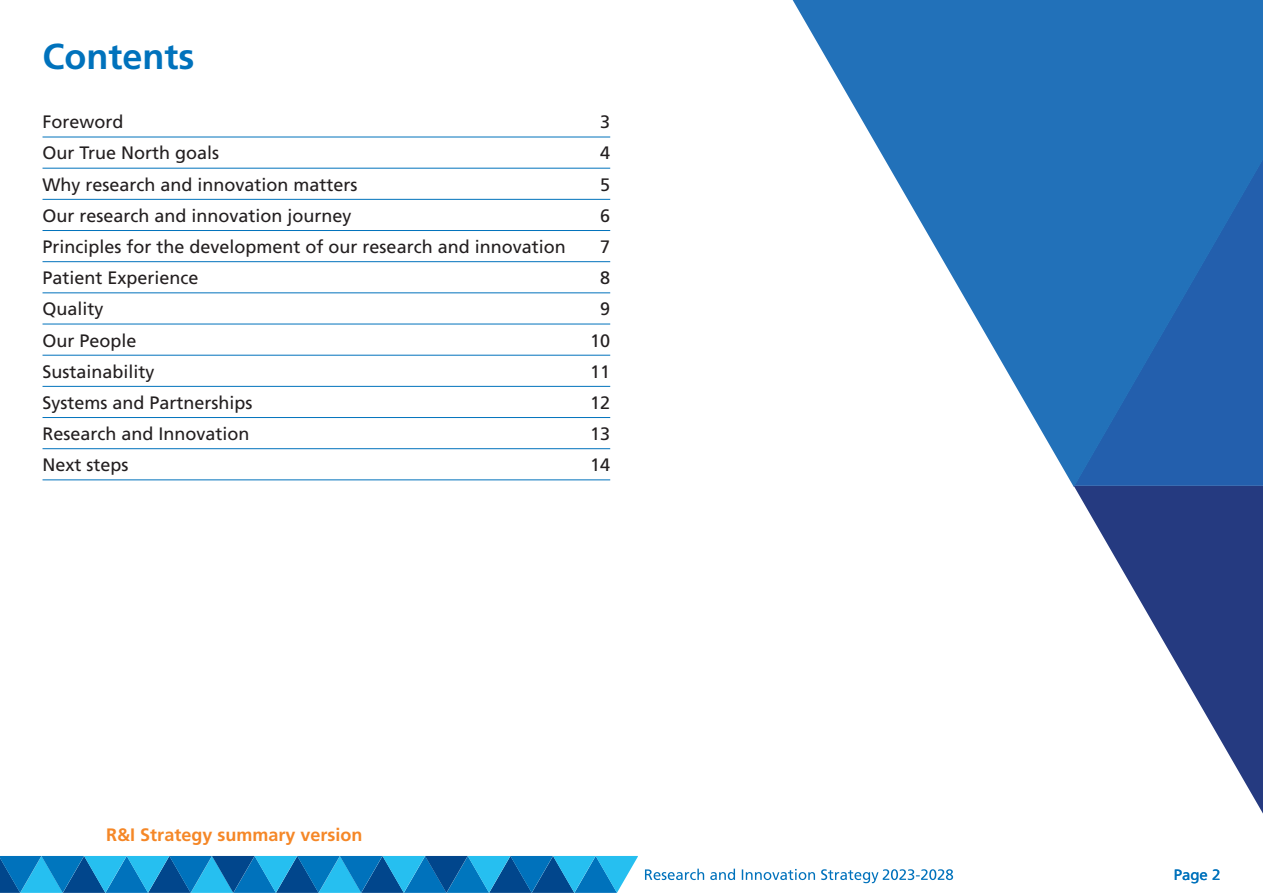
<style>
.page{position:relative;width:1263px;height:893px;background:#fff}
.page>*{position:absolute;margin:0;border:0;box-sizing:border-box;transform-origin:0 0}
._2__Page_Title{font:700 36px "Frutiger LT Std";color:#0072bc}
.t1{font:18px "Frutiger LT Std";color:#231f20}
.t2{font:700 18px "Frutiger";color:#f58727}
.t3{font:15px "Frutiger";color:#0072bc}
</style>
<div class="page">
<svg style="left:0;top:856px;width:638px;height:37px;background:#1383c1"></svg>
<svg style="left:645px;top:869px;width:308px;height:14px"></svg>
<svg style="left:793px;top:0;width:470px;height:487px;fill:#2271b9"></svg>
<svg style="left:1074px;top:486px;width:189px;height:328px"></svg>
<hr style="left:43px;top:137px;width:567px;height:1px;background:#0072bc">
<hr style="left:43px;top:168px;width:567px;height:1px;background:#0072bc">
<hr style="left:43px;top:199px;width:567px;height:1px;background:#0072bc">
<hr style="left:43px;top:230px;width:567px;height:1px;background:#0072bc">
<hr style="left:43px;top:261px;width:567px;height:1px;background:#0072bc">
<hr style="left:43px;top:293px;width:567px;height:1px;background:#0072bc">
<hr style="left:43px;top:324px;width:567px;height:1px;background:#0072bc">
<hr style="left:43px;top:355px;width:567px;height:1px;background:#0072bc">
<hr style="left:43px;top:386px;width:567px;height:1px;background:#0072bc">
<hr style="left:43px;top:417px;width:567px;height:1px;background:#0072bc">
<hr style="left:43px;top:448px;width:567px;height:1px;background:#0072bc">
<hr style="left:43px;top:480px;width:567px;height:1px;background:#0072bc">
<p class="_2__Page_Title" style="left:43px;top:36px;width:153px">Contents</p>
<p class="t1" style="left:43px;top:111px;width:82px">Foreword</p>
<p class="t1" style="left:600px;top:111px;width:12px">3</p>
<p class="t1" style="left:43px;top:143px;width:178px">Our True North goals</p>
<p class="t1" style="left:600px;top:143px;width:12px">4</p>
<p class="t1" style="left:43px;top:174px;width:317px">Why research and innovation matters</p>
<p class="t1" style="left:600px;top:174px;width:12px">5</p>
<p class="t1" style="left:43px;top:205px;width:311px">Our research and innovation journey</p>
<p class="t1" style="left:600px;top:205px;width:12px">6</p>
<p class="t1" style="left:43px;top:236px;width:525px">Principles for the development of our research and innovation</p>
<p class="t1" style="left:600px;top:236px;width:12px">7</p>
<p class="t1" style="left:43px;top:267px;width:158px">Patient Experience</p>
<p class="t1" style="left:600px;top:267px;width:12px">8</p>
<p class="t1" style="left:43px;top:298px;width:63px">Quality</p>
<p class="t1" style="left:600px;top:298px;width:12px">9</p>
<p class="t1" style="left:43px;top:330px;width:96px">Our People</p>
<p class="t1" style="left:590px;top:330px;width:22px">10</p>
<p class="t1" style="left:43px;top:361px;width:114px">Sustainability</p>
<p class="t1" style="left:590px;top:361px;width:22px">11</p>
<p class="t1" style="left:43px;top:392px;width:212px">Systems and Partnerships</p>
<p class="t1" style="left:590px;top:392px;width:22px">12</p>
<p class="t1" style="left:43px;top:423px;width:209px">Research and Innovation</p>
<p class="t1" style="left:590px;top:423px;width:22px">13</p>
<p class="t1" style="left:43px;top:454px;width:88px">Next steps</p>
<p class="t1" style="left:590px;top:454px;width:22px">14</p>
<p class="t2" style="left:106px;top:824px;width:258px">R&amp;I Strategy summary version</p>
<p class="t3" style="left:1174px;top:865px;width:48px">Page 2</p>
</div>
